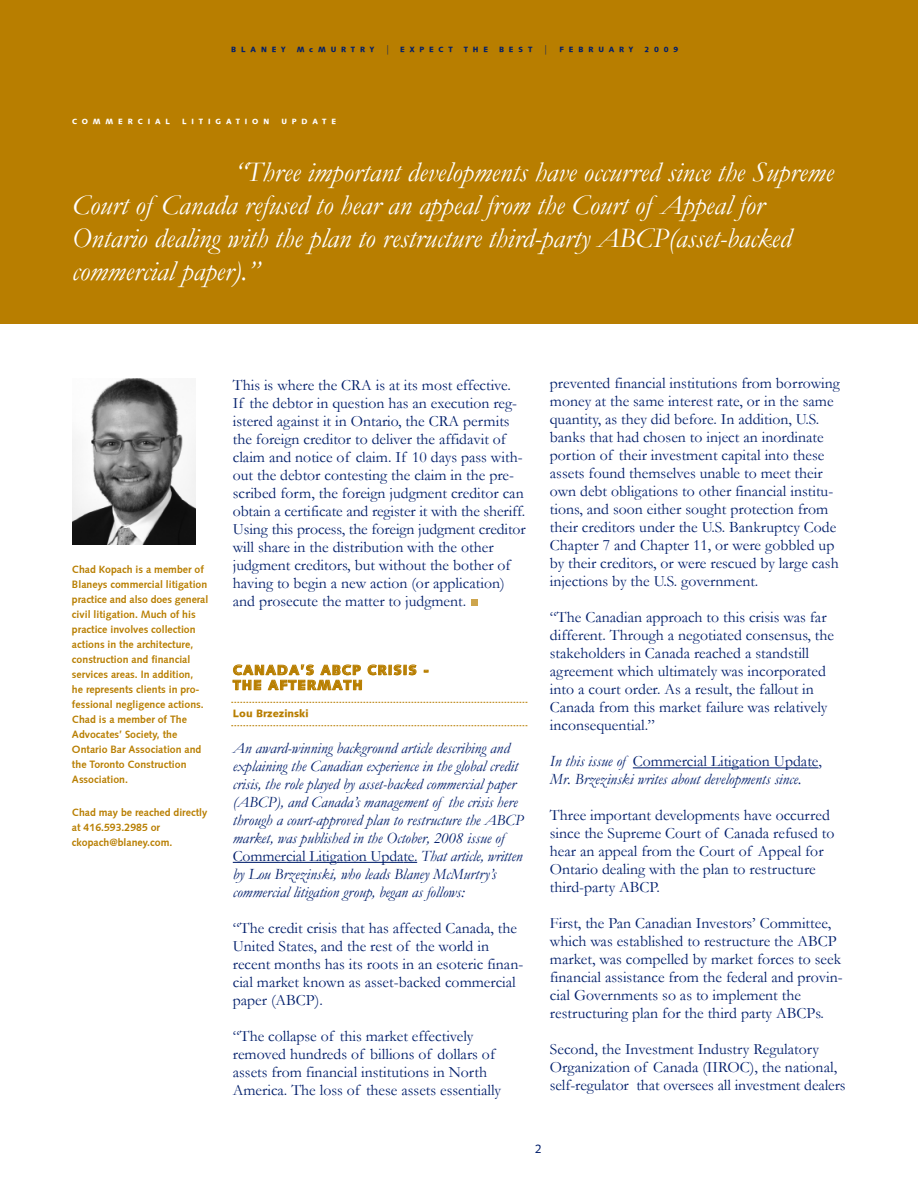
<style>
.page{position:relative;width:918px;height:1188px;background:#fff}
.page>*{position:absolute;margin:0;border:0;box-sizing:border-box;transform-origin:0 0}
.t1{font:italic 28.5px/33px "Garamond";color:#fff}
.t2{font:15.75px/18px "Garamond";color:#001e6b}
.t3{font:italic 15.75px/18px "Garamond";color:#001e6b}
.t4{font:900 13.5px/15px "Syntax";letter-spacing:.08em;color:#b87e00}
.t5{font:12px "Syntax Roman";color:#001e6b}
.t6{font:700 10.5px/15px "Syntax Roman";color:#b87e00}
.t7{font:900 10.5px "Syntax";color:#b87e00}
.t8{font:900 7.5px "Syntax";letter-spacing:.65em;color:#001e6b}
.t9{font:900 7.5px "Syntax";letter-spacing:.65em;color:#fff}
.s1{font-family:"Garamond";font-weight:400;font-size:10.5px}
.s2{font-style:normal}
</style>
<div class="page">
<div style="left:0;top:0;width:918px;height:324px;background:#b87e00"></div>
<hr style="left:633px;top:767px;width:54px;height:1px;background:#001e6b">
<hr style="left:687px;top:767px;width:52px;height:1px;background:#001e6b">
<hr style="left:746px;top:767px;width:61px;height:1px;background:#001e6b">
<svg style="left:807px;top:767px;width:12px;height:1px"></svg>
<hr style="left:233px;top:862px;width:53px;height:1px;background:#001e6b">
<hr style="left:286px;top:862px;width:51px;height:1px;background:#001e6b">
<hr style="left:343px;top:862px;width:60px;height:1px;background:#001e6b">
<svg style="left:403px;top:862px;width:14px;height:1px"></svg>
<div style="left:472px;top:599px;width:6px;height:7px;background:#cda54d"></div>
<svg style="left:231px;top:702px;width:296px;height:1px"></svg>
<svg style="left:231px;top:725px;width:296px;height:1px"></svg>
<img style="left:72px;top:378px;width:123px;height:166px">
<p class="t8" style="left:231px;top:45px;width:56px">BLANEY</p>
<p class="t8" style="left:297px;top:45px;width:158px">McMURTRY <span class="s1">|</span> EXPECT</p>
<p class="t8" style="left:464px;top:45px;width:26px">THE</p>
<p class="t8" style="left:499px;top:45px;width:136px">BEST <span class="s1">|</span> FEBRUARY</p>
<p class="t8" style="left:644px;top:45px;width:36px">2009</p>
<p class="t9" style="left:72px;top:117px;width:100px">COMMERCIAL</p>
<p class="t9" style="left:182px;top:117px;width:89px">LITIGATION</p>
<p class="t9" style="left:281px;top:117px;width:56px">UPDATE</p>
<h1 class="t1" style="left:72px;top:156px;width:763px;text-indent:162px">“Three important developments have occurred since the Supreme Court of Canada refused to hear an appeal from the Court of Appeal for Ontario dealing with the plan to restructure third-party ABCP(asset-backed commercial paper).”</h1>
<p class="t6" style="left:72px;top:562px;width:138px">Chad Kopach is a member of<br>Blaneys commercial litigation practice and also does general civil litigation. Much of his practice involves collection actions in the architecture, construction and financial services areas. In addition,<br>he represents clients in pro&shy;fessional negligence actions.<br>Chad is a member of The<br>Advocates’ Society, the<br>Ontario Bar Association and the Toronto Construction<br>Association.</p>
<p class="t6" style="left:72px;top:805px;width:137px">Chad may be reached directly at 416.593.2985 or ckopach@blaney.com.</p>
<p class="t2" style="left:233px;top:376px;width:294px">This is where the CRA is at its most effective.<br>If the debtor in question has an execution reg&shy;istered against it in Ontario, the CRA permits the foreign creditor to deliver the affidavit of claim and notice of claim. If 10 days pass with&shy;out the debtor contesting the claim in the pre&shy;scribed form, the foreign judgment creditor can obtain a certificate and register it with the sheriff.<br>Using this process, the foreign judgment creditor will share in the distribution with the other judgment creditors, but without the bother of having to begin a new action (or application) and prosecute the matter to judgment.</p>
<p class="t4" style="left:233px;top:662px;width:198px">CANADA’S ABCP CRISIS -<br>THE AFTERMATH</p>
<p class="t7" style="left:233px;top:708px;width:77px">Lou Brzezinski</p>
<p class="t3" style="left:233px;top:739px;width:292px">An award-winning background article describing and explaining the Canadian experience in the global credit crisis, the role played by asset-backed commercial paper (ABCP), and Canada’s management of the crisis here through a court-approved plan to restructure the ABCP market, was published in the October, 2008 issue of <span class="s2">Commercial Litigation Update.</span> That article, written by Lou Brzezinski, who leads Blaney McMurtry’s commercial litigation group, began as follows:</p>
<p class="t2" style="left:233px;top:919px;width:292px">“The credit crisis that has affected Canada, the United States, and the rest of the world in recent months has its roots in an esoteric finan&shy;cial market known as asset-backed commercial paper (ABCP).</p>
<p class="t2" style="left:233px;top:1027px;width:270px">“The collapse of this market effectively removed hundreds of billions of dollars of assets from financial institutions in North America. The loss of these assets essentially</p>
<p class="t2" style="left:550px;top:375px;width:292px">prevented financial institutions from borrowing money at the same interest rate, or in the same quantity, as they did before. In addition, U.S. banks that had chosen to inject an inordinate portion of their investment capital into these assets found themselves unable to meet their own debt obligations to other financial institu&shy;tions, and soon either sought protection from their creditors under the U.S. Bankruptcy Code Chapter 7 and Chapter 11, or were gobbled up by their creditors, or were rescued by large cash injections by the U.S. government.</p>
<p class="t2" style="left:550px;top:609px;width:286px">“The Canadian approach to this crisis was far different. Through a negotiated consensus, the stakeholders in Canada reached a standstill agreement which ultimately was incorporated into a court order. As a result, the fallout in Canada from this market failure was relatively inconsequential.”</p>
<p class="t3" style="left:550px;top:753px;width:274px">In this issue of <span class="s2">Commercial Litigation Update,<br></span>Mr. Brzezinski writes about developments since.</p>
<p class="t2" style="left:550px;top:807px;width:286px">Three important developments have occurred since the Supreme Court of Canada refused to hear an appeal from the Court of Appeal for Ontario dealing with the plan to restructure third-party ABCP.</p>
<p class="t2" style="left:550px;top:915px;width:294px">First, the Pan Canadian Investors’ Committee, which was established to restructure the ABCP market, was compelled by market forces to seek financial assistance from the federal and provin&shy;cial Governments so as to implement the restructuring plan for the third party ABCPs.</p>
<p class="t2" style="left:550px;top:1041px;width:297px">Second, the Investment Industry Regulatory<br>Organization of Canada (IIROC), the national, self-regulator that oversees all investment dealers</p>
<p class="t5" style="left:535px;top:1142px;width:8px">2</p>
</div>
